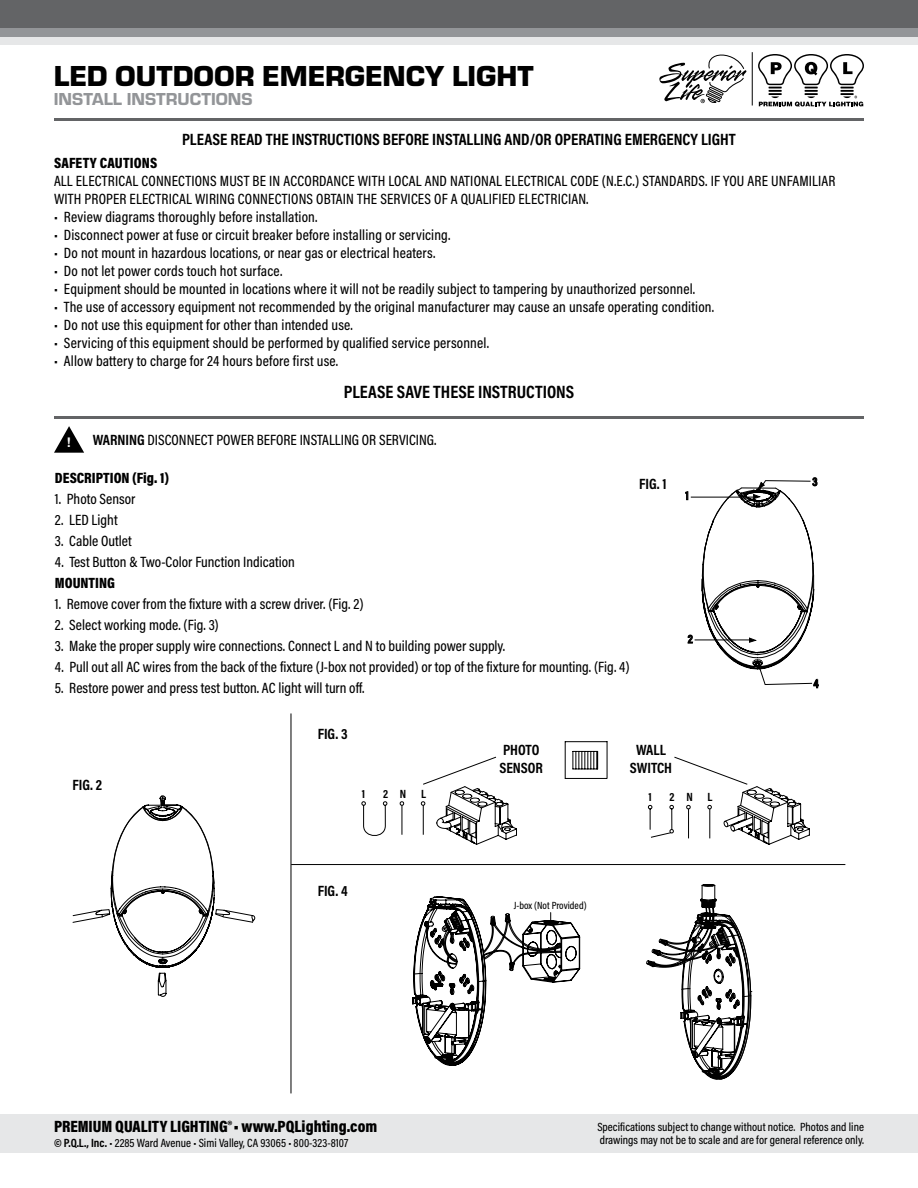
<style>
.page{position:relative;width:918px;height:1188px;background:#fff}
.page>*{position:absolute;margin:0;border:0;box-sizing:border-box;transform-origin:0 0}
.t1{font:900 30px "Eurostile";color:#000}
.t2{font:700 18px "Acumin Pro Cond";color:#000}
.t3{font:18px "Eurostile Hea";color:#939598}
.t4{font:700 16.5px "Acumin Pro Cond";color:#000}
.t5{font:900 16.5px "Acumin Pro Cond";color:#000}
.t6{font:500 15px/18px "Acumin Pro Cond";letter-spacing:.01em;color:#000}
.t7{font:700 15px "Acumin Pro Cond";letter-spacing:-.005em;color:#000}
.t8{font:900 15px "Acumin Pro Cond";color:#000}
.t9{font:700 13.2px "Helvetica";color:#fff}
.t10{font:600 12.15px "Acumin Pro Cond";color:#000}
.t11{font:500 12px/13.5px "Acumin Pro Cond";color:#000}
.t12{font:700 12px "Acumin Pro Cond";color:#000}
.t13{font:500 10.5px "Acumin Pro Cond";color:#000}
.s1{font-weight:700}
</style>
<div class="page">
<div style="left:0;top:1114px;width:918px;height:39px;background:#e6e7e8"></div>
<svg style="left:659px;top:54px;width:87px;height:49px"></svg>
<hr style="left:752px;top:52px;width:1px;height:54px;background:#000">
<div style="left:0;top:27px;width:918px;height:18px;background:#e6e7e8"></div>
<div style="left:0;top:20px;width:918px;height:17px;background:#939598"></div>
<div style="left:0;top:0;width:918px;height:28px;background:#636466"></div>
<hr style="left:54px;top:118px;width:810px;height:3px;background:#636466">
<svg style="left:758px;top:54px;width:106px;height:53px"></svg>
<hr style="left:54px;top:416px;width:810px;height:3px;background:#636466">
<svg style="left:111px;top:795px;width:142px;height:202px"></svg>
<svg style="left:412px;top:896px;width:168px;height:170px"></svg>
<hr style="left:695px;top:640px;width:54px;height:1px;background:#000">
<hr style="left:691px;top:497px;width:63px;height:1px;background:#000">
<svg style="left:702px;top:480px;width:113px;height:205px"></svg>
<svg style="left:646px;top:884px;width:106px;height:196px"></svg>
<svg style="left:565px;top:741px;width:42px;height:38px"></svg>
<svg style="left:361px;top:756px;width:156px;height:89px"></svg>
<svg style="left:648px;top:756px;width:162px;height:89px"></svg>
<hr style="left:291px;top:713px;width:1px;height:380px;background:#000">
<hr style="left:291px;top:864px;width:554px;height:1px;background:#000">
<h1 class="t1" style="left:54px;top:55px;width:481px">LED OUTDOOR EMERGENCY LIGHT</h1>
<p class="t3" style="left:54px;top:86px;width:200px">INSTALL INSTRUCTIONS</p>
<p class="t4" style="left:182px;top:128px;width:555px">PLEASE READ THE INSTRUCTIONS BEFORE INSTALLING AND/OR OPERATING EMERGENCY LIGHT</p>
<p class="t8" style="left:54px;top:153px;width:105px">SAFETY CAUTIONS</p>
<p class="t6" style="left:54px;top:172px;width:783px">ALL ELECTRICAL CONNECTIONS MUST BE IN ACCORDANCE WITH LOCAL AND NATIONAL ELECTRICAL CODE (N.E.C.) STANDARDS. IF YOU ARE UNFAMILIAR<br>WITH PROPER ELECTRICAL WIRING CONNECTIONS OBTAIN THE SERVICES OF A QUALIFIED ELECTRICIAN.</p>
<p class="t6" style="left:54px;top:208px;width:265px">• Review diagrams thoroughly before installation.</p>
<p class="t6" style="left:54px;top:226px;width:398px">• Disconnect power at fuse or circuit breaker before installing or servicing.</p>
<p class="t6" style="left:54px;top:244px;width:383px">• Do not mount in hazardous locations, or near gas or electrical heaters.</p>
<p class="t6" style="left:54px;top:262px;width:230px">• Do not let power cords touch hot surface.</p>
<p class="t6" style="left:54px;top:280px;width:643px">• Equipment should be mounted in locations where it will not be readily subject to tampering by unauthorized personnel.</p>
<p class="t6" style="left:54px;top:298px;width:662px">• The use of accessory equipment not recommended by the original manufacturer may cause an unsafe operating condition.</p>
<p class="t6" style="left:54px;top:316px;width:300px">• Do not use this equipment for other than intended use.</p>
<p class="t6" style="left:54px;top:334px;width:437px">• Servicing of this equipment should be performed by qualified service personnel.</p>
<p class="t6" style="left:54px;top:352px;width:286px">• Allow battery to charge for 24 hours before first use.</p>
<p class="t2" style="left:344px;top:380px;width:232px">PLEASE SAVE THESE INSTRUCTIONS</p>
<p class="t9" style="left:66px;top:432px;width:6px">!</p>
<p class="t6" style="left:93px;top:430px;width:345px"><span class="s1">WARNING</span> DISCONNECT POWER BEFORE INSTALLING OR SERVICING.</p>
<p class="t8" style="left:55px;top:468px;width:116px">DESCRIPTION (Fig. 1)</p>
<p class="t6" style="left:55px;top:490px;width:82px">1. Photo Sensor</p>
<p class="t6" style="left:55px;top:511px;width:64px">2. LED Light</p>
<p class="t6" style="left:55px;top:532px;width:78px">3. Cable Outlet</p>
<p class="t6" style="left:55px;top:553px;width:241px">4. Test Button &amp; Two-Color Function Indication</p>
<p class="t8" style="left:55px;top:573px;width:61px">MOUNTING</p>
<p class="t6" style="left:55px;top:595px;width:310px">1. Remove cover from the fixture with a screw driver. (Fig. 2)</p>
<p class="t6" style="left:55px;top:616px;width:165px">2. Select working mode. (Fig. 3)</p>
<p class="t6" style="left:55px;top:637px;width:452px">3. Make the proper supply wire connections. Connect L and N to building power supply.</p>
<p class="t6" style="left:55px;top:658px;width:576px">4. Pull out all AC wires from the back of the fixture (J-box not provided) or top of the fixture for mounting. (Fig. 4)</p>
<p class="t6" style="left:55px;top:679px;width:311px">5. Restore power and press test button. AC light will turn off.</p>
<p class="t7" style="left:639px;top:474px;width:29px">FIG. 1</p>
<p class="t7" style="left:318px;top:724px;width:31px">FIG. 3</p>
<p class="t7" style="left:503px;top:739px;width:38px">PHOTO</p>
<p class="t7" style="left:499px;top:757px;width:45px">SENSOR</p>
<p class="t7" style="left:636px;top:739px;width:31px">WALL</p>
<p class="t7" style="left:630px;top:757px;width:44px">SWITCH</p>
<p class="t10" style="left:685px;top:488px;width:5px">1</p>
<p class="t10" style="left:688px;top:631px;width:6px">2</p>
<p class="t7" style="left:73px;top:775px;width:31px">FIG. 2</p>
<p class="t12" style="left:362px;top:786px;width:5px">1</p>
<p class="t12" style="left:383px;top:786px;width:6px">2</p>
<p class="t12" style="left:400px;top:786px;width:8px">N</p>
<p class="t12" style="left:421px;top:786px;width:6px">L</p>
<p class="t12" style="left:648px;top:789px;width:5px">1</p>
<p class="t12" style="left:670px;top:789px;width:6px">2</p>
<p class="t12" style="left:686px;top:789px;width:8px">N</p>
<p class="t12" style="left:708px;top:789px;width:6px">L</p>
<p class="t7" style="left:318px;top:880px;width:31px">FIG. 4</p>
<p class="t13" style="left:514px;top:899px;width:74px">J-box (Not Provided)</p>
<p class="t10" style="left:812px;top:474px;width:7px">3</p>
<p class="t10" style="left:813px;top:676px;width:7px">4</p>
<p class="t5" style="left:54px;top:1115px;width:325px">PREMIUM QUALITY LIGHTING®• www.PQLighting.com</p>
<p class="t11" style="left:54px;top:1136px;width:296px"><span class="s1">© P.Q.L., Inc.</span> • 2285 Ward Avenue • Simi Valley, CA 93065 • 800-323-8107</p>
<p class="t11" style="left:597px;top:1120px;width:268px">Specifications subject to change without notice. Photos and line drawings may not be to scale and are for general reference only.</p>
</div>
